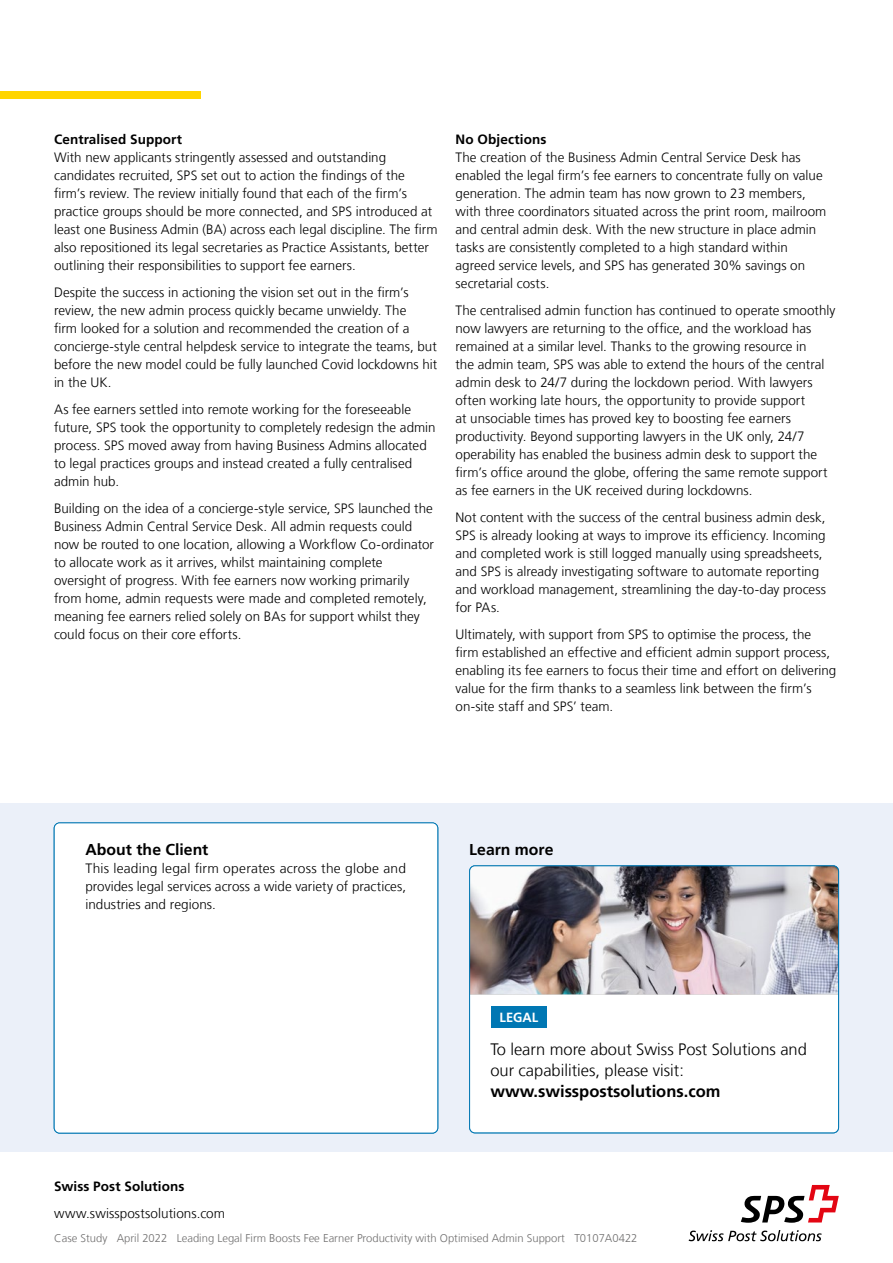
<style>
.page{position:relative;width:893px;height:1263px;background:#fff}
.page>*{position:absolute;margin:0;border:0;box-sizing:border-box;transform-origin:0 0}
.QR_Link_Body{font:300 17.1px "Frutiger";color:#000}
.QR_Link_Heading{font:700 17.1px "Frutiger";color:#000}
.QR_Link_Body-2{font:300 16.5px/20.9px "Frutiger";color:#000}
.QR_Link_Body-3{font:700 16.5px "Frutiger";color:#000}
.Subheadline_bold_9_1{font:700 15.75px "Frutiger";letter-spacing:.005em;color:#000}
.MT_Body_9_12_Left{font:300 13.5px/18px "Frutiger";letter-spacing:.005em;color:#000}
.MT_Body_9_12pt_light{font:300 13.5px/18px "Frutiger";letter-spacing:.005em;color:#000}
.Subheadline_bold_9_1-2{font:700 13.5px "Frutiger";letter-spacing:.01em;color:#000}
.www_swisspostsolutio{font:300 13.5px "Frutiger";letter-spacing:.005em;color:#000}
.Swiss_Post_Solutions{font:700 13.5px "Frutiger";letter-spacing:.01em;color:#000}
.Blue_Tag{font:700 13.35px "Frutiger";color:#fff}
.Information_Text_7_5{font:300 11.25px "Frutiger";color:#706f6f}
</style>
<div class="page">
<div style="left:0;top:803px;width:893px;height:349px;background:#ebf0f9"></div>
<div style="left:470px;top:866px;width:368px;height:267px;background:#fff;border-radius:5px"></div>
<img style="left:471px;top:867px;width:366px;height:127px">
<div style="left:469px;top:865px;width:370px;height:268px;border:1px solid #0077b3;border-radius:5px"></div>
<div style="left:54px;top:823px;width:384px;height:310px;background:#fff;border-radius:5px"></div>
<div style="left:54px;top:822px;width:384px;height:311px;border:1px solid #0077b3;border-radius:5px"></div>
<div style="left:491px;top:1006px;width:56px;height:22px;background:#0077b3"></div>
<div style="left:0;top:91px;width:201px;height:8px;background:#ffd500"></div>
<svg style="left:689px;top:1230px;width:133px;height:11px"></svg>
<svg style="left:741px;top:1185px;width:98px;height:38px"></svg>
<p class="Subheadline_bold_9_1-2" style="left:54px;top:131px;width:130px">Centralised Support</p>
<p class="MT_Body_9_12_Left" style="left:54px;top:148px;width:385px">With new applicants stringently assessed and outstanding candidates recruited, SPS set out to action the findings of the firm’s review. The review initially found that each of the firm’s practice groups should be more connected, and SPS introduced at least one Business Admin (BA) across each legal discipline. The firm also repositioned its legal secretaries as Practice Assistants, better outlining their responsibilities to support fee earners.</p>
<p class="MT_Body_9_12_Left" style="left:54px;top:283px;width:385px">Despite the success in actioning the vision set out in the firm’s review, the new admin process quickly became unwieldy. The<br>firm looked for a solution and recommended the creation of a concierge-style central helpdesk service to integrate the teams, but before the new model could be fully launched Covid lockdowns hit in the UK.</p>
<p class="MT_Body_9_12_Left" style="left:54px;top:400px;width:383px">As fee earners settled into remote working for the foreseeable future, SPS took the opportunity to completely redesign the admin process. SPS moved away from having Business Admins allocated to legal practices groups and instead created a fully centralised admin hub.</p>
<p class="MT_Body_9_12_Left" style="left:54px;top:499px;width:381px">Building on the idea of a concierge-style service, SPS launched the Business Admin Central Service Desk. All admin requests could now be routed to one location, allowing a Workflow Co-ordinator to allocate work as it arrives, whilst maintaining complete oversight of progress. With fee earners now working primarily from home, admin requests were made and completed remotely, meaning fee earners relied solely on BAs for support whilst they could focus on their core efforts.</p>
<p class="Subheadline_bold_9_1-2" style="left:455px;top:131px;width:92px">No Objections</p>
<p class="MT_Body_9_12_Left" style="left:455px;top:148px;width:372px">The creation of the Business Admin Central Service Desk has enabled the legal firm’s fee earners to concentrate fully on value generation. The admin team has now grown to 23 members, with three coordinators situated across the print room, mailroom and central admin desk. With the new structure in place admin tasks are consistently completed to a high standard within agreed service levels, and SPS has generated 30% savings on secretarial costs.</p>
<p class="MT_Body_9_12_Left" style="left:455px;top:301px;width:381px">The centralised admin function has continued to operate smoothly now lawyers are returning to the office, and the workload has remained at a similar level. Thanks to the growing resource in<br>the admin team, SPS was able to extend the hours of the central admin desk to 24/7 during the lockdown period. With lawyers often working late hours, the opportunity to provide support<br>at unsociable times has proved key to boosting fee earners productivity. Beyond supporting lawyers in the UK only, 24/7 operability has enabled the business admin desk to support the firm’s office around the globe, offering the same remote support as fee earners in the UK received during lockdowns.</p>
<p class="MT_Body_9_12_Left" style="left:455px;top:508px;width:372px">Not content with the success of the central business admin desk, SPS is already looking at ways to improve its efficiency. Incoming and completed work is still logged manually using spreadsheets, and SPS is already investigating software to automate reporting and workload management, streamlining the day-to-day process for PAs.</p>
<p class="MT_Body_9_12_Left" style="left:455px;top:625px;width:382px">Ultimately, with support from SPS to optimise the process, the firm established an effective and efficient admin support process, enabling its fee earners to focus their time and effort on delivering value for the firm thanks to a seamless link between the firm’s on-site staff and SPS’ team.</p>
<p class="Subheadline_bold_9_1" style="left:137px;top:840px;width:72px">{ CLIENT }</p>
<p class="MT_Body_9_12pt_light" style="left:86px;top:859px;width:322px">Puda ceritios volum nons quat quatur, sandeli tasperi onecat enem id quo quatint que r nt excerna tquamus</p>
<p class="Subheadline_bold_9_1" style="left:85px;top:840px;width:124px">About the Client</p>
<p class="MT_Body_9_12pt_light" style="left:85px;top:859px;width:322px;text-align:justify">This leading legal firm operates across the globe and provides legal services across a wide variety of practices, industries and regions.</p>
<p class="Swiss_Post_Solutions" style="left:54px;top:1178px;width:132px">Swiss Post Solutions</p>
<p class="www_swisspostsolutio" style="left:54px;top:1205px;width:173px">www.swisspostsolutions.com</p>
<p class="Subheadline_bold_9_1" style="left:469px;top:840px;width:86px">Learn more</p>
<p class="Blue_Tag" style="left:500px;top:1009px;width:40px">LEGAL</p>
<p class="QR_Link_Body-2" style="left:490px;top:1039px;width:318px">To learn more about Swiss Post Solutions and our capabilities, please visit:</p>
<p class="QR_Link_Body-3" style="left:490px;top:1082px;width:232px">www.swisspostsolutions.com</p>
<p class="QR_Link_Heading" style="left:490px;top:1056px;width:116px">LOREM IPSUM</p>
<p class="QR_Link_Body" style="left:490px;top:1077px;width:154px">Lorem ipsum etienne</p>
<p class="Information_Text_7_5" style="left:54px;top:1231px;width:585px">Case Study April 2022 Leading Legal Firm Boosts Fee Earner Productivity with Optimised Admin Support T0107A0422</p>
</div>
